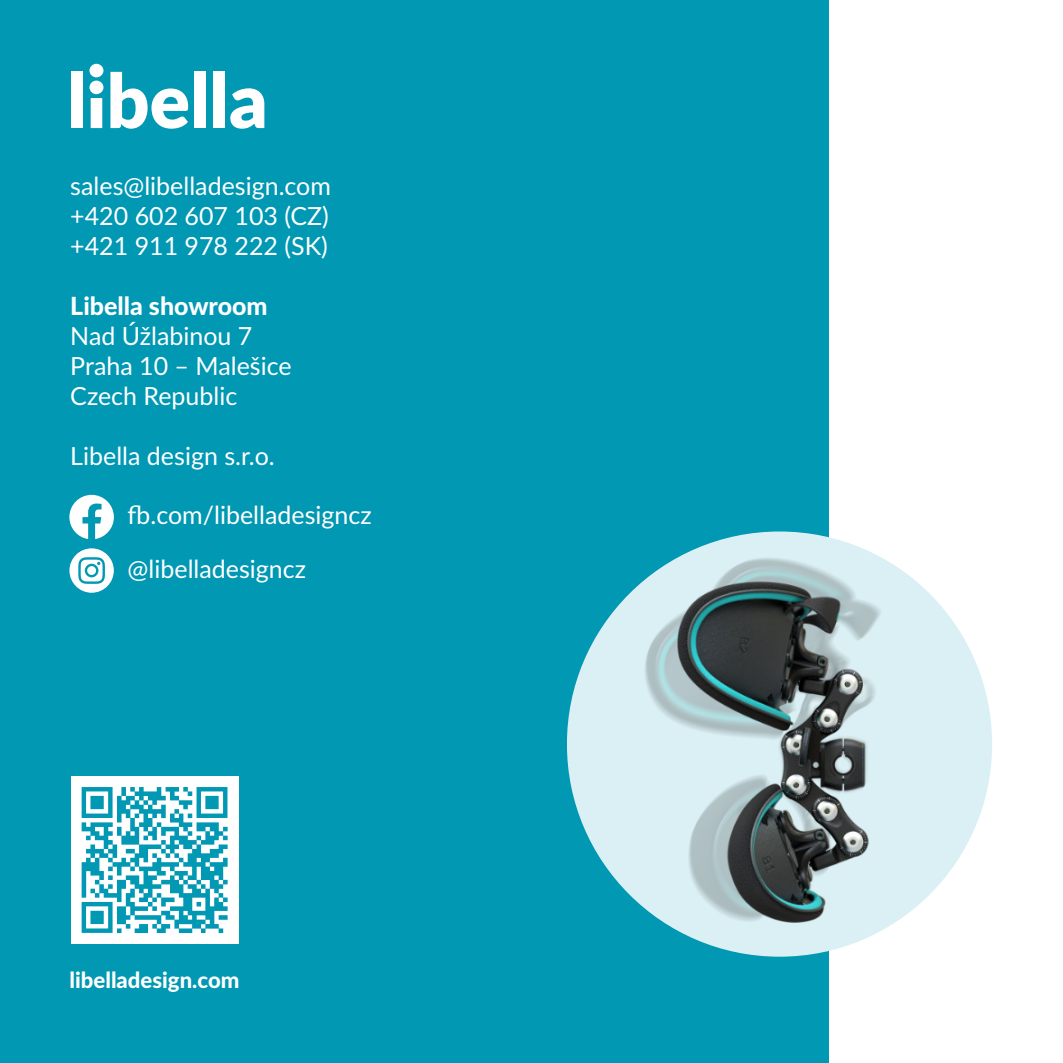
<style>
.page{position:relative;width:1063px;height:1063px;background:#fff}
.page>*{position:absolute;margin:0;border:0;box-sizing:border-box;transform-origin:0 0}
.t1{font:900 75px "Lato Libella";color:#fff}
.t2{font:25px/30px "Lato Libella";color:#fff}
.t3{font:800 25px "Lato Libella";color:#fff}
.t4{font:800 22.25px "Lato Libella";color:#fff}
</style>
<div class="page">
<div style="left:0;top:0;width:829px;height:1063px;background:#0098b3"></div>
<div style="left:71px;top:776px;width:167px;height:168px;background:#fff"></div>
<svg style="left:69px;top:548px;width:45px;height:45px"></svg>
<svg style="left:69px;top:495px;width:45px;height:44px"></svg>
<svg style="left:82px;top:787px;width:146px;height:146px"></svg>
<img style="left:567px;top:531px;width:425px;height:426px;border-radius:50%">
<h1 class="t1" style="left:67px;top:68px;width:202px">libella</h1>
<p class="t2" style="left:70px;top:173px;width:262px;text-align:justify">sales@libelladesign.com +420 602 607 103 (CZ) +421 911 978 222 (SK)</p>
<p class="t3" style="left:70px;top:295px;width:199px">Libella showroom</p>
<p class="t2" style="left:70px;top:323px;width:223px">Nad Úžlabinou 7<br>Praha 10 – Malešice<br>Czech Republic</p>
<p class="t2" style="left:70px;top:443px;width:206px">Libella design s.r.o.</p>
<p class="t2" style="left:128px;top:490px;width:246px;line-height:53.8px">fb.com/libelladesigncz @libelladesigncz</p>
<p class="t4" style="left:70px;top:970px;width:171px">libelladesign.com</p>
</div>
